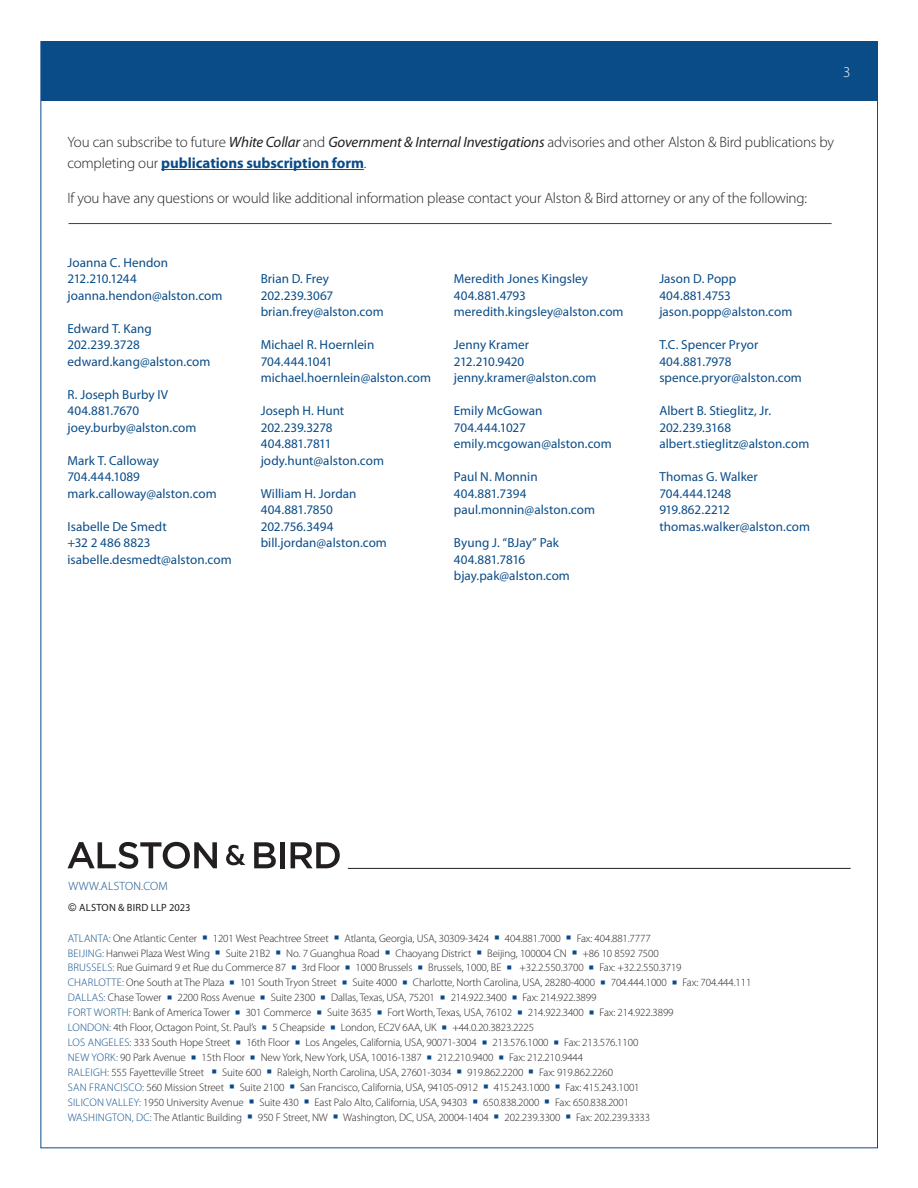
<style>
.page{position:relative;width:918px;height:1188px;background:#fff}
.page>*{position:absolute;margin:0;border:0;box-sizing:border-box;transform-origin:0 0}
.t1{font:300 15px/21px "Myriad Pro";letter-spacing:-.015em;color:#231f20}
.t2{font:300 15px "Myriad Pro";color:#fff}
.t3{font:13.2px/16.5px "Myriad Pro";letter-spacing:.005em;color:#0a4c88}
.t4{font:300 12px "Myriad Pro";letter-spacing:.02em;color:#0a4c88}
.t5{font:300 10.95px/14.9px "Myriad Pro";letter-spacing:-.01em;color:#231f20}
.t6{font:10.5px "Myriad Pro";letter-spacing:.02em;color:#231f20}
.s1{font-weight:400;font-style:italic}
.s2{font-weight:700;color:#0a4c88}
.s3{font-family:"Arial"}
.s4{color:#0a4c88}
.s5{color:#044d7c}
</style>
<div class="page">
<div style="left:41px;top:41px;width:836px;height:60px;background:#0a4c88"></div>
<hr style="left:69px;top:223px;width:763px;height:1px;background:#0a4c88">
<hr style="left:348px;top:868px;width:503px;height:1px;background:#231f20">
<svg style="left:67px;top:842px;width:150px;height:27px"></svg>
<svg style="left:226px;top:845px;width:19px;height:20px"></svg>
<svg style="left:254px;top:842px;width:22px;height:26px"></svg>
<div style="left:280px;top:842px;width:5px;height:26px;background:#231f20"></div>
<svg style="left:291px;top:842px;width:49px;height:26px"></svg>
<hr style="left:161px;top:169px;width:203px;height:1px;background:#0a4c88">
<h1 class="t2" style="left:843px;top:63px;width:9px">3</h1>
<h1 class="t1" style="left:67px;top:131px;width:768px">You can subscribe to future <span class="s1">White Collar</span> and <span class="s1">Government &amp; Internal Investigations</span> advisories and other Alston &amp; Bird publications by completing our <span class="s2">publications subscription form</span>.</h1>
<h1 class="t1" style="left:67px;top:187px;width:741px">If you have any questions or would like additional information please contact your Alston &amp; Bird attorney or any of the following:</h1>
<p class="t3" style="left:67px;top:254px;width:156px">Joanna C. Hendon<br>212.210.1244 joanna.hendon@alston.com</p>
<p class="t3" style="left:67px;top:320px;width:144px">Edward T. Kang<br>202.239.3728 edward.kang@alston.com</p>
<p class="t3" style="left:67px;top:386px;width:130px">R. Joseph Burby IV<br>404.881.7670 joey.burby@alston.com</p>
<p class="t3" style="left:67px;top:452px;width:151px">Mark T. Calloway<br>704.444.1089 mark.calloway@alston.com</p>
<p class="t3" style="left:67px;top:518px;width:166px">Isabelle De Smedt<br>+32 2 486 8823 isabelle.desmedt@alston.com</p>
<p class="t3" style="left:261px;top:271px;width:124px">Brian D. Frey<br>202.239.3067 brian.frey@alston.com</p>
<p class="t3" style="left:261px;top:336px;width:172px">Michael R. Hoernlein<br>704.444.1041 michael.hoernlein@alston.com</p>
<p class="t3" style="left:261px;top:402px;width:125px">Joseph H. Hunt<br>202.239.3278<br>404.881.7811 jody.hunt@alston.com</p>
<p class="t3" style="left:261px;top:485px;width:128px">William H. Jordan<br>404.881.7850<br>202.756.3494 bill.jordan@alston.com</p>
<p class="t3" style="left:454px;top:270px;width:171px">Meredith Jones Kingsley<br>404.881.4793 meredith.kingsley@alston.com</p>
<p class="t3" style="left:454px;top:336px;width:144px">Jenny Kramer<br>212.210.9420 jenny.kramer@alston.com</p>
<p class="t3" style="left:454px;top:402px;width:159px">Emily McGowan<br>704.444.1027 emily.mcgowan@alston.com</p>
<p class="t3" style="left:454px;top:468px;width:143px">Paul N. Monnin<br>404.881.7394 paul.monnin@alston.com</p>
<p class="t3" style="left:454px;top:534px;width:118px">Byung J. “BJay” Pak<br>404.881.7816 bjay.pak@alston.com</p>
<p class="t3" style="left:659px;top:270px;width:134px">Jason D. Popp<br>404.881.4753 jason.popp@alston.com</p>
<p class="t3" style="left:659px;top:336px;width:144px">T.C. Spencer Pryor<br>404.881.7978 spence.pryor@alston.com</p>
<p class="t3" style="left:659px;top:402px;width:151px">Albert B. Stieglitz, Jr.<br>202.239.3168 albert.stieglitz@alston.com</p>
<p class="t3" style="left:659px;top:468px;width:152px">Thomas G. Walker<br>704.444.1248<br>919.862.2212 thomas.walker@alston.com</p>
<p class="t4" style="left:69px;top:879px;width:101px">WWW.ALSTON.COM</p>
<p class="t6" style="left:69px;top:901px;width:124px"><span class="s3">©</span> ALSTON &amp; BIRD LLP 2023</p>
<p class="t5" style="left:68px;top:931px;width:685px"><span class="s4">ATLANTA:</span> One Atlantic Center <span class="s4">■</span> 1201 West Peachtree Street <span class="s4">■</span> Atlanta, Georgia, USA, 30309-3424 <span class="s4">■</span> 404.881.7000 <span class="s4">■</span> Fax: 404.881.7777<br><span class="s4">BEIJING:</span> Hanwei Plaza West Wing <span class="s4">■</span> Suite 21B2 <span class="s4">■</span> No. 7 Guanghua Road <span class="s4">■</span> Chaoyang District <span class="s4">■</span> Beijing, 100004 CN <span class="s4">■</span> +86 10 8592 7500<br><span class="s4">BRUSSELS:</span> Rue Guimard 9 et Rue du Commerce 87 <span class="s4">■</span> 3rd Floor <span class="s4">■</span> 1000 Brussels <span class="s4">■</span> Brussels, 1000, BE <span class="s4">■</span> +32.2.550.3700 <span class="s4">■</span> Fax: +32.2.550.3719<br><span class="s4">CHARLOTTE:</span> One South at The Plaza <span class="s4">■</span> 101 South Tryon Street <span class="s4">■</span> Suite 4000 <span class="s4">■</span> Charlotte, North Carolina, USA, 28280-4000 <span class="s4">■</span> 704.444.1000 <span class="s4">■</span> Fax: 704.444.111<br><span class="s4">DALLAS:</span> Chase Tower <span class="s4">■</span> 2200 Ross Avenue <span class="s4">■</span> Suite 2300 <span class="s4">■</span> Dallas, Texas, USA, 75201 <span class="s4">■</span> 214.922.3400 <span class="s4">■</span> Fax: 214.922.3899<br><span class="s5">FO</span><span class="s4">RT W</span><span class="s5">ORTH:</span> Bank of America Tower <span class="s4">■</span> 301 Commerce <span class="s4">■</span> Suite 3635 <span class="s4">■</span> Fort Worth, Texas, USA, 76102 <span class="s4">■</span> 214.922.3400 <span class="s4">■</span> Fax: 214.922.3899<br><span class="s4">LONDON:</span> 4th Floor, Octagon Point, St. Paul’s <span class="s4">■</span> 5 Cheapside <span class="s4">■</span> London, EC2V 6AA, UK <span class="s4">■</span> +44.0.20.3823.2225<br><span class="s4">LOS ANGELES:</span> 333 South Hope Street <span class="s4">■</span> 16th Floor <span class="s4">■</span> Los Angeles, California, USA, 90071-3004 <span class="s4">■</span> 213.576.1000 <span class="s4">■</span> Fax: 213.576.1100<br><span class="s4">NEW YORK:</span> 90 Park Avenue <span class="s4">■</span> 15th Floor <span class="s4">■</span> New York, New York, USA, 10016-1387 <span class="s4">■</span> 212.210.9400 <span class="s4">■</span> Fax: 212.210.9444<br><span class="s4">RALEIGH:</span> 555 Fayetteville Street <span class="s4">■</span> Suite 600 <span class="s4">■</span> Raleigh, North Carolina, USA, 27601-3034 <span class="s4">■</span> 919.862.2200 <span class="s4">■</span> Fax: 919.862.2260<br><span class="s4">SAN FRANCISCO:</span> 560 Mission Street <span class="s4">■</span> Suite 2100 <span class="s4">■</span> San Francisco, California, USA, 94105-0912 <span class="s4">■</span> 415.243.1000 <span class="s4">■</span> Fax: 415.243.1001<br><span class="s4">SILICON VALLEY:</span> 1950 University Avenue <span class="s4">■</span> Suite 430 <span class="s4">■</span> East Palo Alto, California, USA, 94303 <span class="s4">■</span> 650.838.2000 <span class="s4">■</span> Fax: 650.838.2001<br><span class="s4">WASHINGTON, DC:</span> The Atlantic Building <span class="s4">■</span> 950 F Street, NW <span class="s4">■</span> Washington, DC, USA, 20004-1404 <span class="s4">■</span> 202.239.3300 <span class="s4">■</span> Fax: 202.239.3333</p>
</div>
